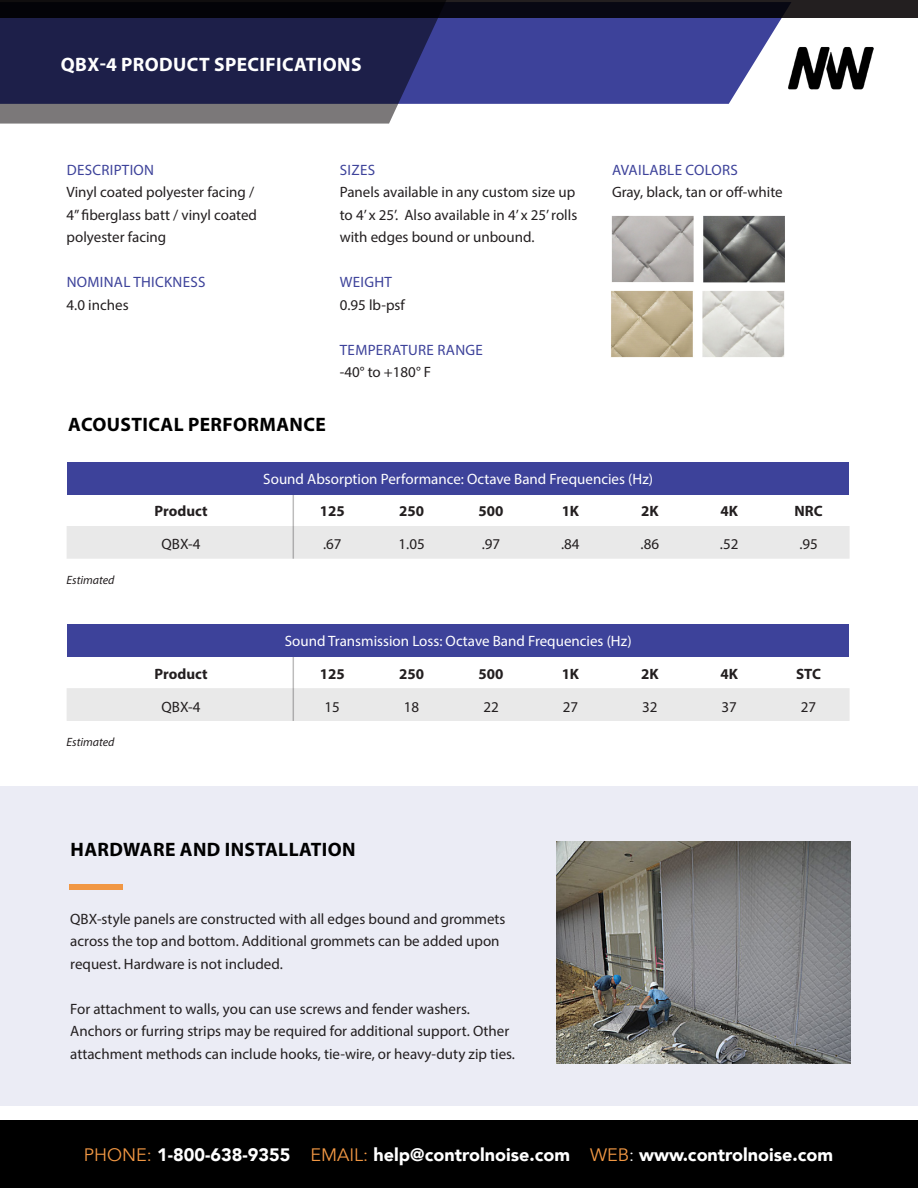
<style>
.page{position:relative;width:918px;height:1188px;background:#fff}
.page>*{position:absolute;margin:0;border:0;box-sizing:border-box;transform-origin:0 0}
.t1{font:700 19.5px "Myriad Pro";letter-spacing:.02em;color:#000}
.t2{font:700 19.5px "Myriad Pro";letter-spacing:.02em;color:#fff}
.t3{font:900 18px "Avenir";color:#fff}
.t4{font:15px/22.5px "Myriad Pro";color:#231f20}
.t5{font:15px "Myriad Pro";color:#fff}
.t6{font:15px "Myriad Pro";letter-spacing:.02em;color:#3d429a}
.t7{font:700 15px "Myriad Pro";color:#231f20}
.t8{font:italic 12px "Myriad Pro";color:#231f20}
.s1{font-weight:400;color:#f19743}
.s2{font-weight:400}
</style>
<div class="page">
<div style="left:0;top:0;width:918px;height:18px;background:#231f20"></div>
<svg style="left:446px;top:2px;width:345px;height:102px;background:#45488d"></svg>
<img style="left:788px;top:25px;width:85px;height:79px">
<div style="left:0;top:1121px;width:918px;height:67px;background:#000"></div>
<svg style="left:0;top:0;width:446px;height:124px;background:#2d2e4d"></svg>
<div style="left:0;top:786px;width:918px;height:320px;background:#ebecf5"></div>
<div style="left:67px;top:527px;width:782px;height:31px;background:#e9e9e9"></div>
<div style="left:67px;top:689px;width:782px;height:31px;background:#e9e9e9"></div>
<hr style="left:293px;top:493px;width:1px;height:66px;background:#231f20">
<hr style="left:293px;top:656px;width:1px;height:65px;background:#231f20">
<div style="left:67px;top:462px;width:782px;height:32px;background:#3d429a"></div>
<div style="left:67px;top:624px;width:782px;height:32px;background:#3d429a"></div>
<div style="left:69px;top:884px;width:54px;height:5px;background:#f19743"></div>
<img style="left:556px;top:841px;width:294px;height:222px">
<img style="left:611px;top:215px;width:174px;height:67px">
<img style="left:611px;top:290px;width:174px;height:68px">
<p class="t2" style="left:61px;top:52px;width:302px">QBX-4 PRODUCT SPECIFICATIONS</p>
<p class="t6" style="left:67px;top:160px;width:89px">DESCRIPTION</p>
<p class="t4" style="left:67px;top:181px;width:189px">Vinyl coated polyester facing /</p>
<p class="t4" style="left:67px;top:203px;width:192px">4” fiberglass batt / vinyl coated polyester facing</p>
<p class="t6" style="left:67px;top:273px;width:140px">NOMINAL THICKNESS</p>
<p class="t4" style="left:67px;top:293px;width:64px">4.0 inches</p>
<p class="t6" style="left:340px;top:160px;width:37px">SIZES</p>
<p class="t4" style="left:340px;top:181px;width:239px">Panels available in any custom size up to 4’ x 25’. Also available in 4’ x 25’ rolls with edges bound or unbound.</p>
<p class="t6" style="left:340px;top:273px;width:54px">WEIGHT</p>
<p class="t4" style="left:340px;top:293px;width:67px">0.95 lb-psf</p>
<p class="t6" style="left:340px;top:340px;width:144px">TEMPERATURE RANGE</p>
<p class="t4" style="left:340px;top:361px;width:93px">-40° to +180° F</p>
<p class="t1" style="left:68px;top:412px;width:259px">ACOUSTICAL PERFORMANCE</p>
<p class="t6" style="left:612px;top:160px;width:127px">AVAILABLE COLORS</p>
<p class="t4" style="left:612px;top:181px;width:172px">Gray, black, tan or off-white</p>
<p class="t8" style="left:67px;top:572px;width:50px">Estimated</p>
<p class="t8" style="left:67px;top:734px;width:50px">Estimated</p>
<p class="t7" style="left:155px;top:502px;width:55px">Product</p>
<p class="t4" style="left:162px;top:533px;width:41px">QBX-4</p>
<p class="t7" style="left:155px;top:664px;width:55px">Product</p>
<p class="t4" style="left:162px;top:695px;width:41px">QBX-4</p>
<p class="t5" style="left:263px;top:470px;width:391px">Sound Absorption Performance: Octave Band Frequencies (Hz)</p>
<p class="t7" style="left:320px;top:502px;width:26px">125</p>
<p class="t4" style="left:323px;top:533px;width:20px">.67</p>
<p class="t7" style="left:399px;top:502px;width:26px">250</p>
<p class="t4" style="left:399px;top:533px;width:28px">1.05</p>
<p class="t7" style="left:479px;top:502px;width:26px">500</p>
<p class="t4" style="left:482px;top:533px;width:20px">.97</p>
<p class="t7" style="left:562px;top:502px;width:19px">1K</p>
<p class="t4" style="left:561px;top:533px;width:20px">.84</p>
<p class="t7" style="left:641px;top:502px;width:19px">2K</p>
<p class="t4" style="left:641px;top:533px;width:20px">.86</p>
<p class="t5" style="left:285px;top:632px;width:348px">Sound Transmission Loss: Octave Band Frequencies (Hz)</p>
<p class="t7" style="left:320px;top:664px;width:26px">125</p>
<p class="t4" style="left:325px;top:695px;width:17px">15</p>
<p class="t7" style="left:399px;top:664px;width:26px">250</p>
<p class="t4" style="left:404px;top:695px;width:17px">18</p>
<p class="t7" style="left:479px;top:664px;width:26px">500</p>
<p class="t4" style="left:483px;top:695px;width:17px">22</p>
<p class="t7" style="left:562px;top:664px;width:19px">1K</p>
<p class="t4" style="left:563px;top:695px;width:17px">27</p>
<p class="t7" style="left:641px;top:664px;width:19px">2K</p>
<p class="t4" style="left:642px;top:695px;width:17px">32</p>
<p class="t1" style="left:71px;top:837px;width:287px">HARDWARE AND INSTALLATION</p>
<p class="t4" style="left:70px;top:907px;width:437px">QBX-style panels are constructed with all edges bound and grommets across the top and bottom. Additional grommets can be added upon request. Hardware is not included.</p>
<p class="t4" style="left:70px;top:997px;width:446px">For attachment to walls, you can use screws and fender washers.<br>Anchors or furring strips may be required for additional support. Other attachment methods can include hooks, tie-wire, or heavy-duty zip ties.</p>
<p class="t7" style="left:720px;top:502px;width:19px">4K</p>
<p class="t4" style="left:720px;top:533px;width:20px">.52</p>
<p class="t7" style="left:720px;top:664px;width:19px">4K</p>
<p class="t4" style="left:722px;top:695px;width:17px">37</p>
<p class="t7" style="left:795px;top:502px;width:30px">NRC</p>
<p class="t4" style="left:799px;top:533px;width:20px">.95</p>
<p class="t7" style="left:796px;top:664px;width:26px">STC</p>
<p class="t4" style="left:801px;top:695px;width:17px">27</p>
<p class="t3" style="left:84px;top:1139px;width:751px"><span class="s1">PHONE:</span> 1-800-638-9355 <span class="s1">EMAIL:</span> help@controlnoise.com <span class="s1">WEB</span><span class="s2">:</span> www.controlnoise.com</p>
</div>
